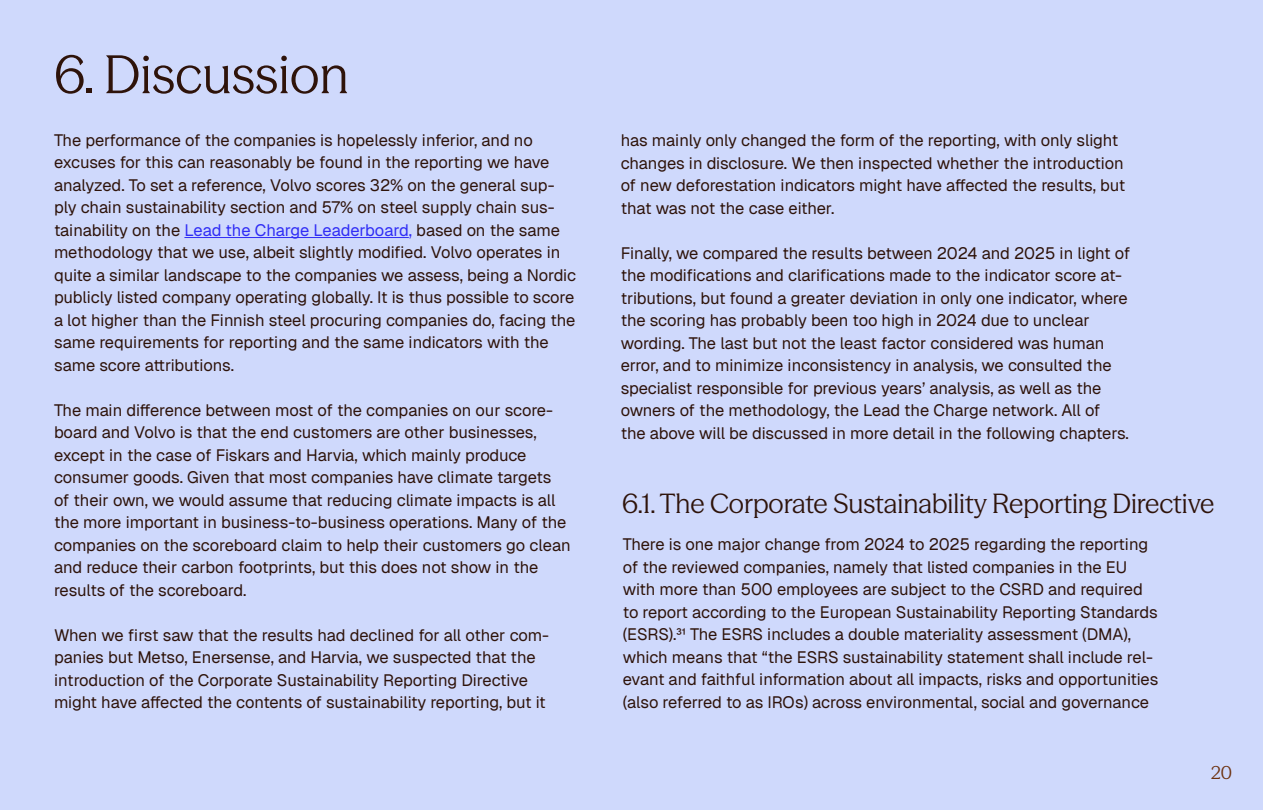
<style>
.page{position:relative;width:1263px;height:810px;background:#cfd9fc}
.page>*{position:absolute;margin:0;border:0;box-sizing:border-box;transform-origin:0 0}
.t1{font:52.5px "Season Mix";color:#2e130a}
.t2{font:26.85px "Season Mix";color:#2e130a}
.t3{font:18px "Season Mix";color:#6d3210}
.t4{font:16.5px/22.5px "Geist";letter-spacing:-.01em;color:#2e130a}
.s1{color:#302df5}
</style>
<div class="page">
<hr style="left:184px;top:237px;width:225px;height:1px;background:#302df5">
<h1 class="t1" style="left:54px;top:35px;width:296px">6. Discussion</h1>
<p class="t4" style="left:54px;top:129px;width:524px">The performance of the companies is hopelessly inferior, and no excuses for this can reasonably be found in the reporting we have analyzed. To set a reference, Volvo scores 32% on the general sup&shy;ply chain sustainability section and 57% on steel supply chain sus&shy;tainability on the <span class="s1">Lead the Charge Leaderboard,</span> based on the same methodology that we use, albeit slightly modified. Volvo operates in quite a similar landscape to the companies we assess, being a Nordic publicly listed company operating globally. It is thus possible to score a lot higher than the Finnish steel procuring companies do, facing the same requirements for reporting and the same indicators with the same score attributions.</p>
<p class="t4" style="left:54px;top:399px;width:518px">The main difference between most of the companies on our score&shy;board and Volvo is that the end customers are other businesses, except in the case of Fiskars and Harvia, which mainly produce consumer goods. Given that most companies have climate targets of their own, we would assume that reducing climate impacts is all the more important in business-to-business operations. Many of the companies on the scoreboard claim to help their customers go clean and reduce their carbon footprints, but this does not show in the results of the scoreboard.</p>
<p class="t4" style="left:54px;top:624px;width:497px">When we first saw that the results had declined for all other com&shy;panies but Metso, Enersense, and Harvia, we suspected that the introduction of the Corporate Sustainability Reporting Directive might have affected the contents of sustainability reporting, but it</p>
<p class="t4" style="left:621px;top:129px;width:506px">has mainly only changed the form of the reporting, with only slight changes in disclosure. We then inspected whether the introduction of new deforestation indicators might have affected the results, but that was not the case either.</p>
<p class="t4" style="left:621px;top:241px;width:511px">Finally, we compared the results between 2024 and 2025 in light of the modifications and clarifications made to the indicator score at&shy;tributions, but found a greater deviation in only one indicator, where the scoring has probably been too high in 2024 due to unclear wording. The last but not the least factor considered was human error, and to minimize inconsistency in analysis, we consulted the specialist responsible for previous years’ analysis, as well as the owners of the methodology, the Lead the Charge network. All of<br>the above will be discussed in more detail in the following chapters.</p>
<h2 class="t2" style="left:622px;top:483px;width:594px">6.1. The Corporate Sustainability Reporting Directive</h2>
<p class="t4" style="left:623px;top:533px;width:537px">There is one major change from 2024 to 2025 regarding the reporting of the reviewed companies, namely that listed companies in the EU with more than 500 employees are subject to the CSRD and required to report according to the European Sustainability Reporting Standards (ESRS).31 The ESRS includes a double materiality assessment (DMA), which means that “the ESRS sustainability statement shall include rel&shy;evant and faithful information about all impacts, risks and opportunities (also referred to as IROs) across environmental, social and governance</p>
<p class="t3" style="left:1211px;top:759px;width:22px">20</p>
</div>
